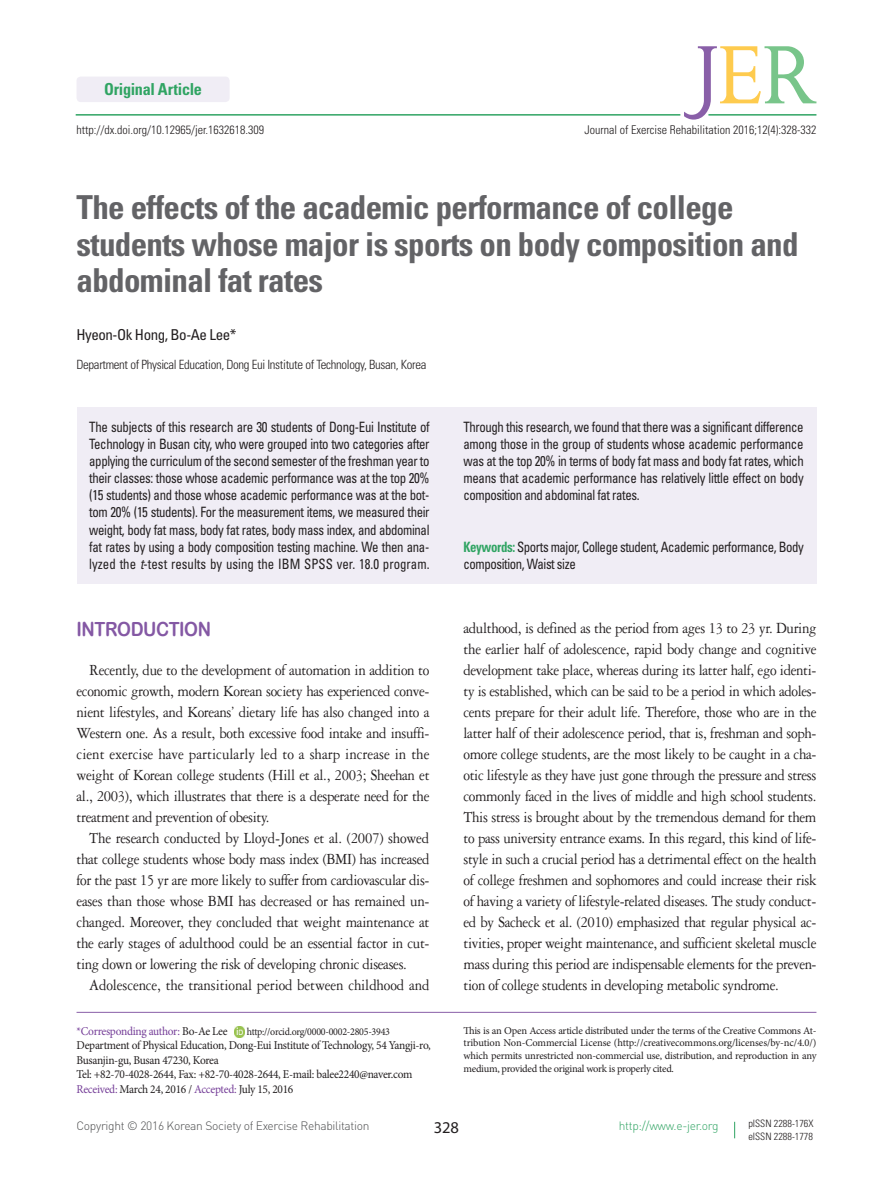
<style>
.page{position:relative;width:893px;height:1191px;background:#fff}
.page>*{position:absolute;margin:0;border:0;box-sizing:border-box;transform-origin:0 0}
.제목{font:700 condensed 33px/36.8px "Univers LT Std";letter-spacing:-.02em;color:#636366}
.본문_대제목{font:19.5px "Arial Rounded MT Bold";letter-spacing:-.025em;color:#8458a4;scale:.9 1}
.본문_영문{font:16.5px/21px "Garamond 3 LT Std";letter-spacing:-.025em;color:#231f20;text-align:justify;scale:.9 1}
.t1{font:700 condensed 16.5px "Univers LT Std";letter-spacing:-.02em;color:#30a463}
.t2{font:16.5px "Myriad Pro";color:#231f20}
.저자{font:condensed 15px "Univers LT Std";letter-spacing:-.03em;color:#231f20}
.t3{font:condensed 14.25px/17.1px "Univers LT Std";letter-spacing:-.03em;color:#231f20;text-align:justify;scale:.9 1}
.저자소속{font:300 condensed 12.75px "Univers LT Std";letter-spacing:-.025em;color:#231f20}
.교신저자{font:12px/14.4px "Minion Pro";letter-spacing:-.025em;color:#231f20;scale:.95 1}
.doi_단락{font:300 condensed 12px "Univers LT Std";color:#231f20}
.t4{font:300 12px "DIN Pro";letter-spacing:-.025em;color:#4b4c4d}
.교신저자-2{font:12px "Minion Pro";letter-spacing:-.03em;color:#753e98;scale:.95 1}
.t5{font:300 12px "DIN Pro";letter-spacing:-.025em;color:#30a463}
.교신저자-3{font:10.5px/12.6px "Minion Pro";letter-spacing:-.025em;color:#231f20;text-align:justify}
.교신저자-4{font:10.5px "Minion Pro";letter-spacing:-.025em;color:#231f20;scale:.95 1}
.t6{font:300 condensed 10.2px "Univers LT Std";color:#231f20}
.s1{font-style:italic}
.s2{font-weight:700;color:#30a463}
.s3{color:#231f20}
.s4{color:#753e98}
</style>
<div class="page">
<hr style="left:77px;top:1012px;width:739px;height:1px;background:#895fa8">
<svg style="left:734px;top:1121px;width:1px;height:17px"></svg>
<svg style="left:234px;top:1026px;width:11px;height:11px"></svg>
<div style="left:77px;top:407px;width:739px;height:177px;background:#f0edf5"></div>
<div style="left:77px;top:77px;width:153px;height:25px;background:#f0edf5;border-radius:4px"></div>
<hr style="left:76px;top:114px;width:604px;height:2px;background:#30a463">
<svg style="left:684px;top:46px;width:132px;height:74px"></svg>
<p class="t1" style="left:104px;top:79px;width:99px">Original Article</p>
<p class="doi_단락" style="left:77px;top:123px;width:189px">http://dx.doi.org/10.12965/jer.1632618.309</p>
<p class="doi_단락" style="left:585px;top:123px;width:233px">Journal of Exercise Rehabilitation 2016;12(4):328-332</p>
<p class="제목" style="left:77px;top:188px;width:724px">The effects of the academic performance of college students whose major is sports on body composition and abdominal fat rates</p>
<p class="저자" style="left:77px;top:325px;width:161px">Hyeon-Ok Hong, Bo-Ae Lee*</p>
<p class="저자소속" style="left:77px;top:356px;width:351px">Department of Physical Education, Dong Eui Institute of Technology, Busan, Korea</p>
<p class="t3" style="left:89px;top:418px;width:380px">The subjects of this research are 30 students of Dong-Eui Institute of Technology in Busan city, who were grouped into two categories after applying the curriculum of the second semester of the freshman year to their classes: those whose academic performance was at the top 20% (15 students) and those whose academic performance was at the bot&shy;tom 20% (15 students). For the measurement items, we measured their weight, body fat mass, body fat rates, body mass index, and abdominal fat rates by using a body composition testing machine. We then ana&shy;lyzed the <span class="s1">t</span>-test results by using the IBM SPSS ver. 18.0 program.</p>
<p class="t3" style="left:463px;top:418px;width:380px">Through this research, we found that there was a significant difference among those in the group of students whose academic performance was at the top 20% in terms of body fat mass and body fat rates, which means that academic performance has relatively little effect on body composition and abdominal fat rates.</p>
<p class="t3" style="left:463px;top:538px;width:380px"><span class="s2">Keywords:</span> Sports major, College student, Academic performance, Body composition, Waist size</p>
<p class="본문_대제목" style="left:77px;top:617px;width:151px">INTRODUCTION</p>
<p class="본문_영문" style="left:77px;top:659px;width:394px;text-indent:13px">Recently, due to the development of automation in addition to economic growth, modern Korean society has experienced conve&shy;nient lifestyles, and Koreans’ dietary life has also changed into a Western one. As a result, both excessive food intake and insuffi&shy;cient exercise have particularly led to a sharp increase in the weight of Korean college students (Hill et al., 2003; Sheehan et al., 2003), which illustrates that there is a desperate need for the treatment and prevention of obesity.</p>
<p class="본문_영문" style="left:77px;top:827px;width:394px;text-indent:13px">The research conducted by Lloyd-Jones et al. (2007) showed that college students whose body mass index (BMI) has increased for the past 15 yr are more likely to suffer from cardiovascular dis&shy;eases than those whose BMI has decreased or has remained un&shy;changed. Moreover, they concluded that weight maintenance at the early stages of adulthood could be an essential factor in cut&shy;ting down or lowering the risk of developing chronic diseases.</p>
<p class="본문_영문" style="left:89px;top:974px;width:379px">Adolescence, the transitional period between childhood and</p>
<p class="교신저자-2" style="left:77px;top:1023px;width:161px">*Corresponding author: <span class="s3">Bo-Ae Lee</span></p>
<p class="교신저자-4" style="left:247px;top:1024px;width:152px">http://orcid.org/0000-0002-2805-3943</p>
<p class="교신저자" style="left:77px;top:1038px;width:374px">Department of Physical Education, Dong-Eui Institute of Technology, 54 Yangji-ro,<br>Busanjin-gu, Busan 47230, Korea</p>
<p class="교신저자" style="left:77px;top:1067px;width:355px">Tel: +82-70-4028-2644, Fax: +82-70-4028-2644, E-mail: balee2240@naver.com</p>
<p class="교신저자" style="left:77px;top:1081px;width:230px"><span class="s4">Received:</span> March 24, 2016 / <span class="s4">Accepted:</span> July 15, 2016</p>
<p class="본문_영문" style="left:463px;top:617px;width:394px">adulthood, is defined as the period from ages 13 to 23 yr. During the earlier half of adolescence, rapid body change and cognitive development take place, whereas during its latter half, ego identi&shy;ty is established, which can be said to be a period in which adoles&shy;cents prepare for their adult life. Therefore, those who are in the latter half of their adolescence period, that is, freshman and soph&shy;omore college students, are the most likely to be caught in a cha&shy;otic lifestyle as they have just gone through the pressure and stress commonly faced in the lives of middle and high school students.<br>This stress is brought about by the tremendous demand for them to pass university entrance exams. In this regard, this kind of life&shy;style in such a crucial period has a detrimental effect on the health of college freshmen and sophomores and could increase their risk of having a variety of lifestyle-related diseases. The study conduct&shy;ed by Sacheck et al. (2010) emphasized that regular physical ac&shy;tivities, proper weight maintenance, and sufficient skeletal muscle mass during this period are indispensable elements for the preven&shy;tion of college students in developing metabolic syndrome.</p>
<p class="교신저자-3" style="left:463px;top:1024px;width:355px">This is an Open Access article distributed under the terms of the Creative Commons At&shy;tribution Non-Commercial License (http://creativecommons.org/licenses/by-nc/4.0/) which permits unrestricted non-commercial use, distribution, and reproduction in any medium, provided the original work is properly cited.</p>
<p class="t4" style="left:77px;top:1118px;width:295px">Copyright © 2016 Korean Society of Exercise Rehabilitation</p>
<p class="t5" style="left:619px;top:1118px;width:101px">http://www.e-jer.org</p>
<p class="t6" style="left:748px;top:1117px;width:67px">pISSN 2288-176X</p>
<p class="t6" style="left:748px;top:1129px;width:66px">eISSN 2288-1778</p>
<p class="t2" style="left:434px;top:1116px;width:27px">328</p>
</div>
